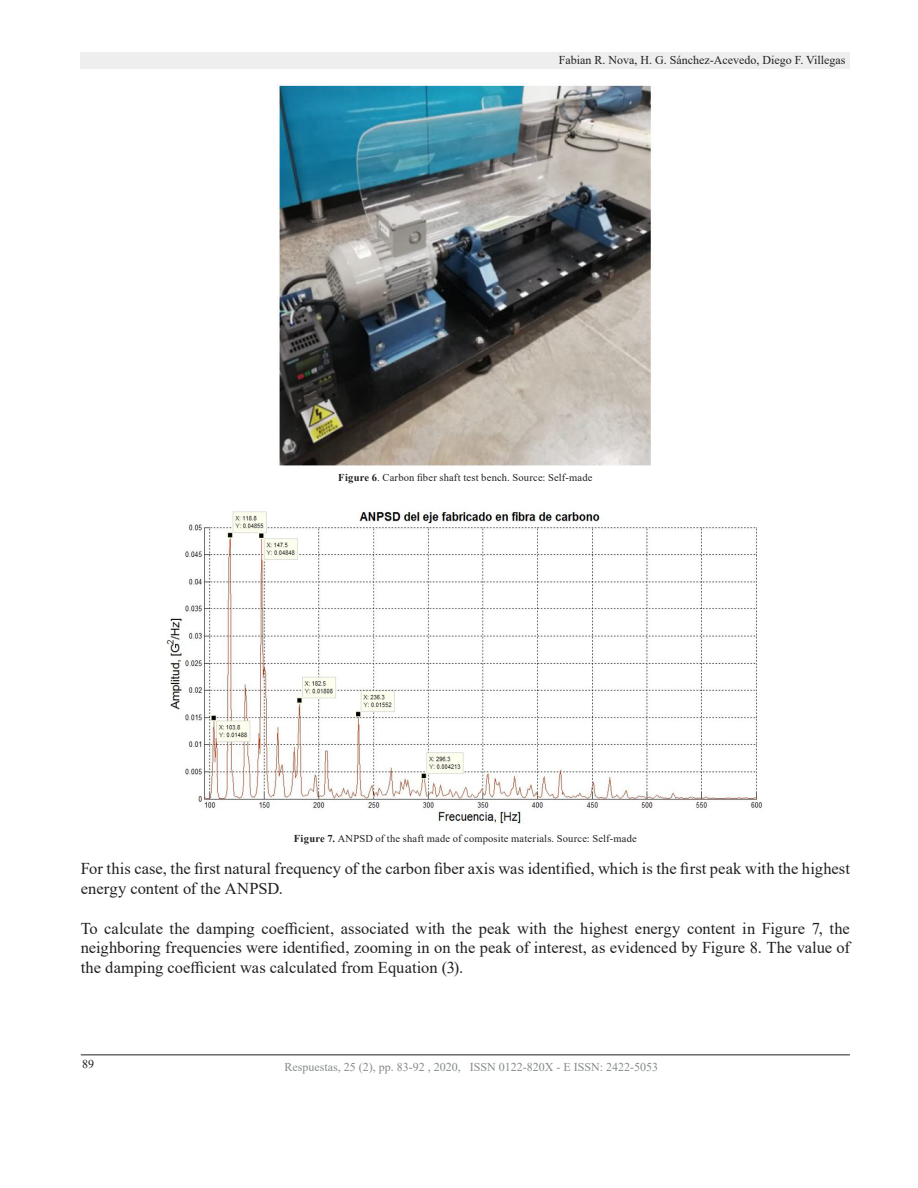
<style>
.page{position:relative;width:918px;height:1188px;background:#fff}
.page>*{position:absolute;margin:0;border:0;box-sizing:border-box;transform-origin:0 0}
.Estilo_de_párrafo_2{font:16.5px/19.8px "Times New Roman";color:#231f20}
.t1{font:12px "Times New Roman";color:#868a8b}
.t2{font:12px "Times New Roman";color:#231f20}
.Estilo_de_párrafo_2-2{font:10.5px "Times New Roman";letter-spacing:.02em;color:#231f20}
.s1{font-weight:700}
</style>
<div class="page">
<div style="left:81px;top:52px;width:769px;height:17px;background:#eeeeef"></div>
<hr style="left:81px;top:1054px;width:769px;height:1px;background:#231f20">
<img style="left:278px;top:85px;width:373px;height:381px">
<img style="left:166px;top:511px;width:596px;height:313px">
<p class="t2" style="left:559px;top:51px;width:288px">Fabian R. Nova, H. G. Sánchez-Acevedo, Diego F. Villegas</p>
<p class="Estilo_de_párrafo_2-2" style="left:338px;top:470px;width:256px"><span class="s1">Figure 6</span>. Carbon fiber shaft test bench. Source: Self-made</p>
<p class="Estilo_de_párrafo_2-2" style="left:294px;top:831px;width:344px"><span class="s1">Figure 7.</span> ANPSD of the shaft made of composite materials. Source: Self-made</p>
<p class="Estilo_de_párrafo_2" style="left:81px;top:858px;width:771px">For this case, the first natural frequency of the carbon fiber axis was identified, which is the first peak with the highest energy content of the ANPSD.</p>
<p class="Estilo_de_párrafo_2" style="left:81px;top:918px;width:771px;text-align:justify">To calculate the damping coefficient, associated with the peak with the highest energy content in Figure 7, the neighboring frequencies were identified, zooming in on the peak of interest, as evidenced by Figure 8. The value of the damping coefficient was calculated from Equation (3).</p>
<p class="t2" style="left:82px;top:1056px;width:13px">89</p>
<p class="t1" style="left:284px;top:1059px;width:375px">Respuestas, 25 (2), pp. 83-92 , 2020, ISSN 0122-820X - E ISSN: 2422-5053</p>
</div>
